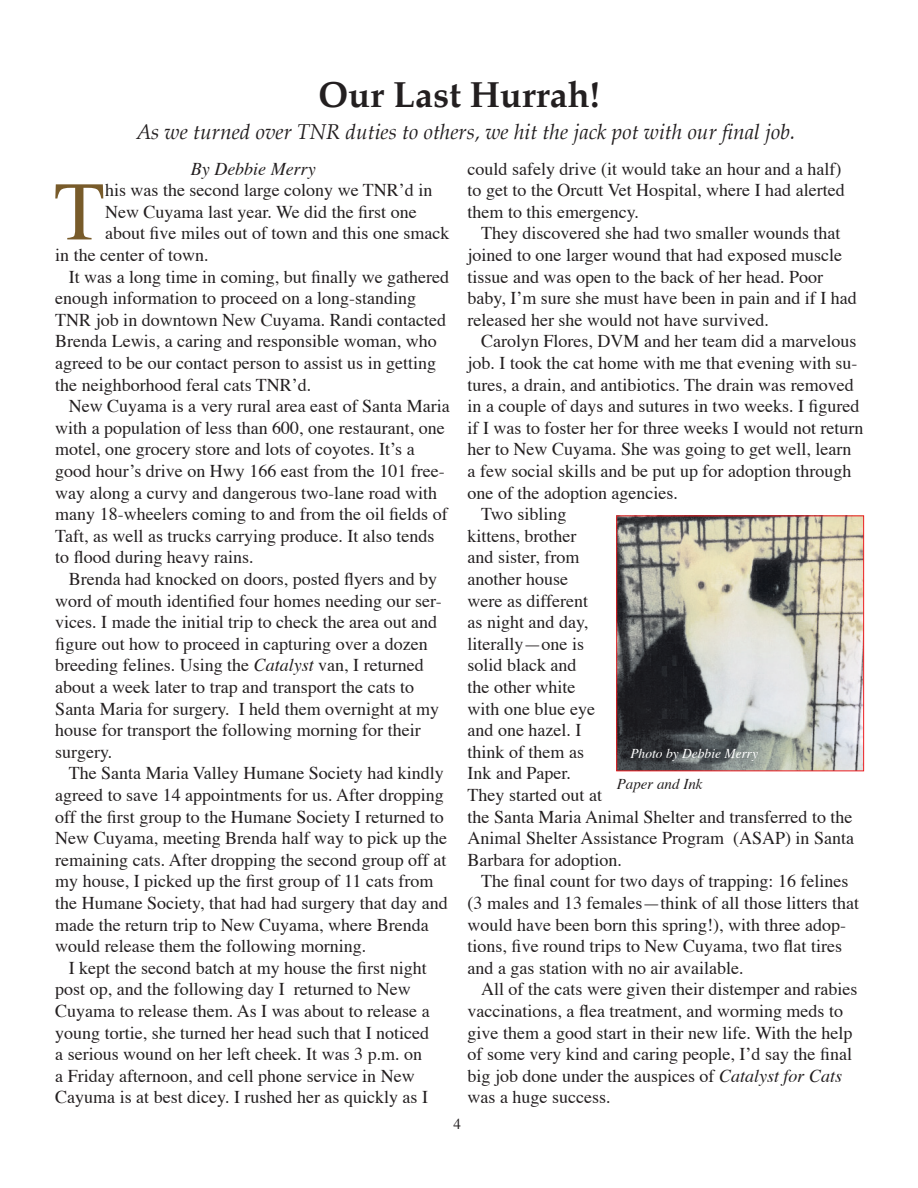
<style>
.page{position:relative;width:918px;height:1188px;background:#fff}
.page>*{position:absolute;margin:0;border:0;box-sizing:border-box;transform-origin:0 0}
.t1{font:83.25px "Times";color:#785b2a}
.t2{font:700 36px "Palatino";color:#231f20}
.t3{font:italic 21px "Palatino";color:#231f20}
.t4{font:18px/21.6px "Times";color:#231f20}
.t5{font:italic 18px "Times";color:#231f20}
.t6{font:italic 15px "Times";color:#231f20}
.t7{font:15px "Times";color:#231f20}
.t8{font:italic 13.5px "Times";color:#fff}
.s1{font-style:italic}
</style>
<div class="page">
<img style="left:618px;top:517px;width:244px;height:252px">
<div style="left:616px;top:515px;width:248px;height:256px;border:1px solid #ee1f23"></div>
<h2 class="t2" style="left:318px;top:64px;width:283px">Our Last Hurrah!</h2>
<p class="t3" style="left:136px;top:115px;width:661px">As we turned over TNR duties to others, we hit the jack pot with our final job.</p>
<p class="t5" style="left:191px;top:157px;width:126px">By Debbie Merry</p>
<p class="t4" style="left:468px;top:159px;width:379px">could safely drive (it would take an hour and a half) to get to the Orcutt Vet Hospital, where I had alerted them to this emergency.</p>
<p class="t4" style="left:468px;top:224px;width:391px;text-indent:14px">They discovered she had two smaller wounds that joined to one larger wound that had exposed muscle tissue and was open to the back of her head. Poor baby, I’m sure she must have been in pain and if I had released her she would not have survived.</p>
<p class="t4" style="left:481px;top:332px;width:377px">Carolyn Flores, DVM and her team did a marvelous</p>
<p class="t4" style="left:468px;top:353px;width:391px">job. I took the cat home with me that evening with su-</p>
<p class="t4" style="left:468px;top:375px;width:388px">tures, a drain, and antibiotics. The drain was removed</p>
<p class="t4" style="left:468px;top:396px;width:393px">in a couple of days and sutures in two weeks. I figured</p>
<p class="t4" style="left:468px;top:418px;width:397px">if I was to foster her for three weeks I would not return</p>
<p class="t4" style="left:468px;top:440px;width:385px">her to New Cuyama. She was going to get well, learn</p>
<p class="t4" style="left:468px;top:461px;width:385px">a few social skills and be put up for adoption through</p>
<p class="t4" style="left:468px;top:483px;width:212px">one of the adoption agencies.</p>
<p class="t4" style="left:481px;top:504px;width:87px">Two sibling</p>
<p class="t4" style="left:468px;top:526px;width:110px">kittens, brother</p>
<p class="t4" style="left:468px;top:548px;width:113px">and sister, from</p>
<p class="t4" style="left:468px;top:569px;width:102px">another house</p>
<p class="t4" style="left:468px;top:591px;width:122px">were as different</p>
<p class="t4" style="left:468px;top:612px;width:122px">as night and day,</p>
<p class="t4" style="left:468px;top:634px;width:118px">literally—one is</p>
<p class="t4" style="left:468px;top:656px;width:110px">solid black and</p>
<p class="t4" style="left:468px;top:677px;width:109px">the other white</p>
<p class="t4" style="left:468px;top:699px;width:129px">with one blue eye</p>
<p class="t4" style="left:468px;top:720px;width:115px">and one hazel. I</p>
<p class="t4" style="left:468px;top:742px;width:118px">think of them as</p>
<p class="t4" style="left:468px;top:764px;width:105px">Ink and Paper.</p>
<p class="t4" style="left:468px;top:785px;width:136px">They started out at</p>
<p class="t4" style="left:468px;top:807px;width:386px">the Santa Maria Animal Shelter and transferred to the</p>
<p class="t4" style="left:468px;top:828px;width:388px">Animal Shelter Assistance Program (ASAP) in Santa</p>
<p class="t4" style="left:468px;top:850px;width:156px">Barbara for adoption.</p>
<p class="t4" style="left:481px;top:872px;width:369px">The final count for two days of trapping: 16 felines</p>
<p class="t4" style="left:468px;top:893px;width:393px">(3 males and 13 females—think of all those litters that</p>
<p class="t4" style="left:468px;top:915px;width:380px">would have been born this spring!), with three adop-</p>
<p class="t4" style="left:468px;top:936px;width:376px">tions, five round trips to New Cuyama, two flat tires</p>
<p class="t4" style="left:468px;top:958px;width:277px">and a gas station with no air available.</p>
<p class="t4" style="left:481px;top:980px;width:378px">All of the cats were given their distemper and rabies</p>
<p class="t4" style="left:468px;top:1001px;width:377px">vaccinations, a flea treatment, and worming meds to</p>
<p class="t4" style="left:468px;top:1023px;width:386px">give them a good start in their new life. With the help</p>
<p class="t4" style="left:468px;top:1044px;width:386px">of some very kind and caring people, I’d say the final</p>
<p class="t4" style="left:468px;top:1066px;width:376px">big job done under the auspices of <span class="s1">Catalyst for Cats</span></p>
<p class="t4" style="left:468px;top:1088px;width:144px">was a huge success.</p>
<h1 class="t1" style="left:54px;top:159px;width:52px">T</h1>
<p class="t4" style="left:105px;top:180px;width:329px">his was the second large colony we TNR’d in</p>
<p class="t4" style="left:105px;top:202px;width:313px">New Cuyama last year. We did the first one</p>
<p class="t4" style="left:105px;top:224px;width:346px">about five miles out of town and this one smack</p>
<p class="t4" style="left:55px;top:245px;width:155px">in the center of town.</p>
<p class="t4" style="left:69px;top:267px;width:382px">It was a long time in coming, but finally we gathered</p>
<p class="t4" style="left:55px;top:288px;width:362px">enough information to proceed on a long-standing</p>
<p class="t4" style="left:55px;top:310px;width:392px">TNR job in downtown New Cuyama. Randi contacted</p>
<p class="t4" style="left:55px;top:332px;width:383px">Brenda Lewis, a caring and responsible woman, who</p>
<p class="t4" style="left:55px;top:353px;width:382px">agreed to be our contact person to assist us in getting</p>
<p class="t4" style="left:55px;top:375px;width:258px">the neighborhood feral cats TNR’d.</p>
<p class="t4" style="left:69px;top:396px;width:382px">New Cuyama is a very rural area east of Santa Maria</p>
<p class="t4" style="left:55px;top:418px;width:391px">with a population of less than 600, one restaurant, one</p>
<p class="t4" style="left:55px;top:440px;width:361px">motel, one grocery store and lots of coyotes. It’s a</p>
<p class="t4" style="left:55px;top:461px;width:391px">good hour’s drive on Hwy 166 east from the 101 free-</p>
<p class="t4" style="left:55px;top:483px;width:383px">way along a curvy and dangerous two-lane road with</p>
<p class="t4" style="left:55px;top:504px;width:394px">many 18-wheelers coming to and from the oil fields of</p>
<p class="t4" style="left:55px;top:526px;width:381px">Taft, as well as trucks carrying produce. It also tends</p>
<p class="t4" style="left:55px;top:548px;width:200px">to flood during heavy rains.</p>
<p class="t4" style="left:69px;top:569px;width:370px">Brenda had knocked on doors, posted flyers and by</p>
<p class="t4" style="left:55px;top:591px;width:388px">word of mouth identified four homes needing our ser-</p>
<p class="t4" style="left:55px;top:612px;width:383px">vices. I made the initial trip to check the area out and</p>
<p class="t4" style="left:55px;top:634px;width:374px">figure out how to proceed in capturing over a dozen</p>
<p class="t4" style="left:55px;top:656px;width:370px">breeding felines. Using the <span class="s1">Catalyst</span> van, I returned</p>
<p class="t4" style="left:55px;top:677px;width:360px">about a week later to trap and transport the cats to</p>
<p class="t4" style="left:55px;top:699px;width:385px">Santa Maria for surgery. I held them overnight at my</p>
<p class="t4" style="left:55px;top:720px;width:367px">house for transport the following morning for their</p>
<p class="t4" style="left:55px;top:742px;width:59px">surgery.</p>
<p class="t4" style="left:69px;top:764px;width:377px">The Santa Maria Valley Humane Society had kindly</p>
<p class="t4" style="left:55px;top:785px;width:390px">agreed to save 14 appointments for us. After dropping</p>
<p class="t4" style="left:55px;top:807px;width:390px">off the first group to the Humane Society I returned to</p>
<p class="t4" style="left:55px;top:828px;width:393px">New Cuyama, meeting Brenda half way to pick up the</p>
<p class="t4" style="left:55px;top:850px;width:393px">remaining cats. After dropping the second group off at</p>
<p class="t4" style="left:55px;top:872px;width:380px">my house, I picked up the first group of 11 cats from</p>
<p class="t4" style="left:55px;top:893px;width:394px">the Humane Society, that had had surgery that day and</p>
<p class="t4" style="left:55px;top:915px;width:375px">made the return trip to New Cuyama, where Brenda</p>
<p class="t4" style="left:55px;top:936px;width:312px">would release them the following morning.</p>
<p class="t4" style="left:69px;top:958px;width:359px">I kept the second batch at my house the first night</p>
<p class="t4" style="left:55px;top:980px;width:357px">post op, and the following day I returned to New</p>
<p class="t4" style="left:55px;top:1001px;width:376px">Cuyama to release them. As I was about to release a</p>
<p class="t4" style="left:55px;top:1023px;width:375px">young tortie, she turned her head such that I noticed</p>
<p class="t4" style="left:55px;top:1044px;width:368px">a serious wound on her left cheek. It was 3 p.m. on</p>
<p class="t4" style="left:55px;top:1066px;width:361px">a Friday afternoon, and cell phone service in New</p>
<p class="t4" style="left:55px;top:1088px;width:374px">Cayuma is at best dicey. I rushed her as quickly as I</p>
<p class="t8" style="left:630px;top:745px;width:129px">Photo by Debbie Merry</p>
<p class="t6" style="left:617px;top:775px;width:87px">Paper and Ink</p>
<p class="t7" style="left:454px;top:1115px;width:9px">4</p>
</div>
